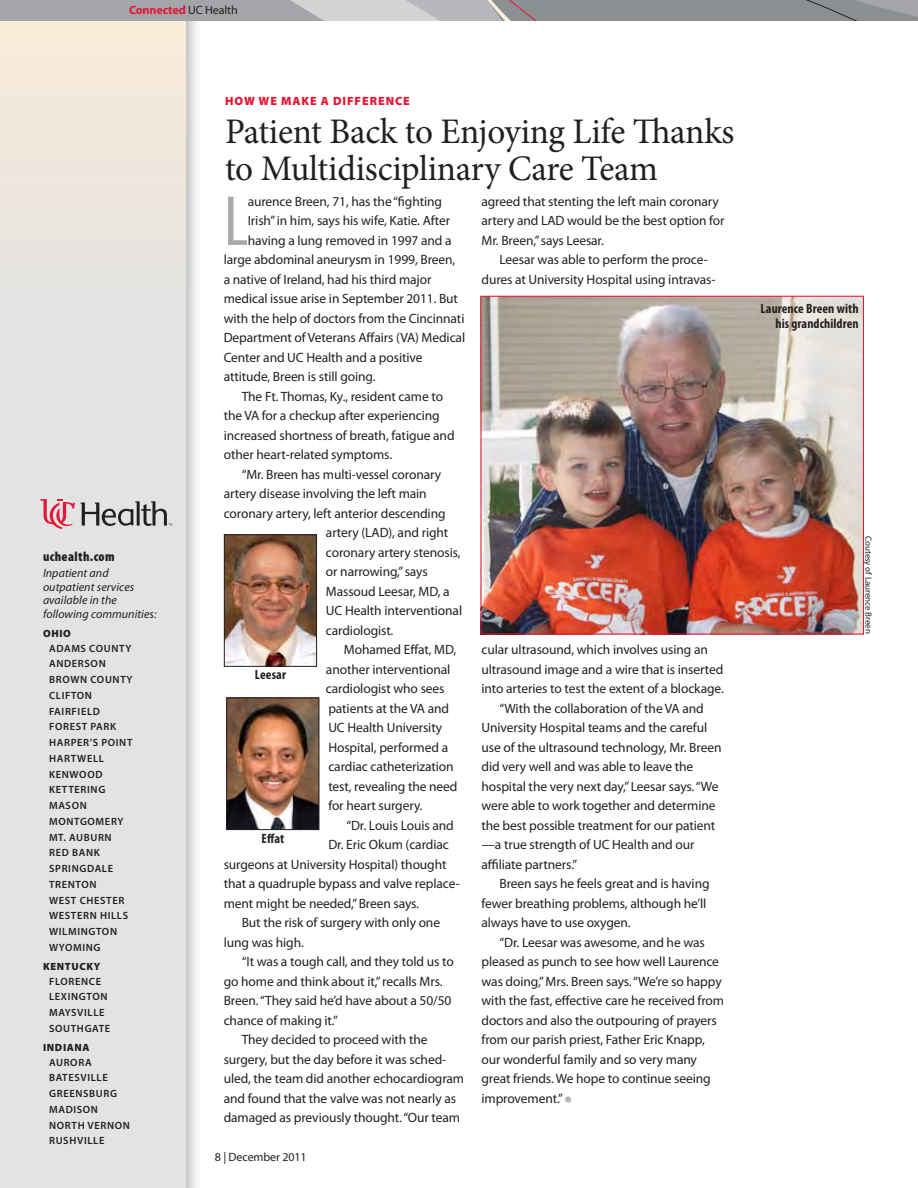
<style>
.page{position:relative;width:918px;height:1188px;background:#fff}
.page>*{position:absolute;margin:0;border:0;box-sizing:border-box;transform-origin:0 0}
.t1{font:condensed 71.4px "Myriad Pro";color:#a7a9ac}
.t2{font:36px/37.5px "Minion Pro";letter-spacing:-.01em;color:#231f20}
.t3{font:13.5px/19.5px "Myriad Pro";letter-spacing:-.01em;color:#231f20}
.t4{font:700 condensed 13.5px/15px "Myriad Pro";letter-spacing:.005em;color:#231f20;text-align:right}
.t5{font:900 condensed 13.5px "Myriad Pro";letter-spacing:.03em;color:#231f20}
.t6{font:italic 12px/13.5px "Myriad Pro";letter-spacing:.005em;color:#231f20}
.t7{font:900 12px "Myriad Pro";letter-spacing:.08em;color:#e31836}
.t8{font:700 12px "Myriad Pro";letter-spacing:-.01em;color:#e31836}
.t9{font:12px "Myriad Pro";letter-spacing:-.01em;color:#231f20}
.t10{font:600 10.5px/15.8px "Myriad Pro";letter-spacing:.06em;color:#231f20}
.t11{font:900 10.5px "Myriad Pro";letter-spacing:.06em;color:#231f20}
.t12{font:9px "Myriad Pro";letter-spacing:-.01em;color:#231f20}
.s1{font-weight:400;color:#231f20}
.s2{font-weight:900;font-size:21px;color:#b1b4b6}
</style>
<div class="page">
<div style="left:0;top:0;width:203px;height:1188px;background:#231f20;opacity:.3"></div>
<div style="left:0;top:0;width:186px;height:1188px;background:linear-gradient(to bottom,#ede7de,#dee1e7)"></div>
<div style="left:0;top:0;width:918px;height:21px;background:#a3a5a8"></div>
<svg style="left:290px;top:0;width:628px;height:21px;background:#a0a2a4"></svg>
<svg style="left:41px;top:499px;width:34px;height:30px"></svg>
<svg style="left:81px;top:501px;width:91px;height:25px;background:#a6a6a7"></svg>
<img style="left:482px;top:298px;width:380px;height:335px">
<div style="left:480px;top:296px;width:384px;height:339px;border:1px solid #e31836"></div>
<img style="left:226px;top:536px;width:89px;height:129px">
<div style="left:224px;top:534px;width:93px;height:133px;border:1px solid #231f20"></div>
<img style="left:228px;top:700px;width:89px;height:128px">
<div style="left:226px;top:698px;width:93px;height:132px;border:1px solid #231f20"></div>
<p class="t8" style="left:129px;top:2px;width:110px">Connected <span class="s1">UC Health</span></p>
<p class="t5" style="left:43px;top:548px;width:73px">uchealth.com</p>
<p class="t6" style="left:43px;top:566px;width:115px">Inpatient and outpatient services available in the following communities:</p>
<p class="t11" style="left:43px;top:627px;width:23px">OHIO</p>
<p class="t10" style="left:49px;top:640px;width:85px">ADAMS COUNTY<br>ANDERSON<br>BROWN COUNTY<br>CLIFTON<br>FAIRFIELD<br>FOREST PARK<br>HARPER’S POINT<br>HARTWELL<br>KENWOOD<br>KETTERING<br>MASON<br>MONTGOMERY<br>MT. AUBURN<br>RED BANK<br>SPRINGDALE<br>TRENTON<br>WEST CHESTER<br>WESTERN HILLS<br>WILMINGTON<br>WYOMING</p>
<p class="t11" style="left:43px;top:960px;width:59px">KENTUCKY</p>
<p class="t10" style="left:49px;top:973px;width:63px">FLORENCE<br>LEXINGTON<br>MAYSVILLE<br>SOUTHGATE</p>
<p class="t11" style="left:43px;top:1041px;width:7px">INDI</p>
<p class="t11" style="left:67px;top:1041px;width:24px">ANA</p>
<p class="t10" style="left:49px;top:1054px;width:82px">AURORA<br>BATESVILLE<br>GREENSBURG<br>MADISON<br>NORTH VERNON<br>RUSHVILLE</p>
<p class="t7" style="left:225px;top:93px;width:67px">HOW WE MAK</p>
<p class="t7" style="left:310px;top:93px;width:101px">E A DIFFERENCE</p>
<h2 class="t2" style="left:225px;top:113px;width:511px">Patient Back to Enjoying Life Thanks to Multidisciplinary Care Team</h2>
<p class="t3" style="left:482px;top:191px;width:245px">agreed that stenting the left main coronary artery and LAD would be the best option for<br>Mr. Breen,” says Leesar.</p>
<p class="t3" style="left:482px;top:250px;width:236px;text-indent:18px">Leesar was able to perform the proce&shy;dures at University Hospital using intravas-</p>
<h1 class="t1" style="left:224px;top:178px;width:26px">L</h1>
<p class="t3" style="left:248px;top:191px;width:196px">aurence Breen, 71, has the “fighting</p>
<p class="t3" style="left:248px;top:211px;width:204px">Irish” in him, says his wife, Katie. After</p>
<p class="t3" style="left:248px;top:230px;width:205px">having a lung removed in 1997 and a</p>
<p class="t3" style="left:224px;top:250px;width:233px">large abdominal aneurysm in 1999, Breen,</p>
<p class="t3" style="left:224px;top:269px;width:209px">a native of Ireland, had his third major</p>
<p class="t3" style="left:224px;top:289px;width:236px">medical issue arise in September 2011. But</p>
<p class="t3" style="left:224px;top:308px;width:242px">with the help of doctors from the Cincinnati</p>
<p class="t3" style="left:224px;top:328px;width:243px">Department of Veterans Affairs (VA) Medical</p>
<p class="t3" style="left:224px;top:347px;width:200px">Center and UC Health and a positive</p>
<p class="t3" style="left:224px;top:367px;width:153px">attitude, Breen is still going.</p>
<p class="t3" style="left:242px;top:386px;width:203px">The Ft. Thomas, Ky., resident came to</p>
<p class="t3" style="left:224px;top:406px;width:217px">the VA for a checkup after experiencing</p>
<p class="t3" style="left:224px;top:425px;width:232px">increased shortness of breath, fatigue and</p>
<p class="t3" style="left:224px;top:445px;width:170px">other heart-related symptoms.</p>
<p class="t3" style="left:242px;top:464px;width:201px">“Mr. Breen has multi-vessel coronary</p>
<p class="t3" style="left:224px;top:484px;width:205px">artery disease involving the left main</p>
<p class="t3" style="left:224px;top:503px;width:223px">coronary artery, left anterior descending</p>
<p class="t3" style="left:326px;top:523px;width:124px">artery (LAD), and right</p>
<p class="t3" style="left:326px;top:542px;width:136px">coronary artery stenosis,</p>
<p class="t3" style="left:326px;top:562px;width:103px">or narrowing,” says</p>
<p class="t3" style="left:326px;top:581px;width:125px">Massoud Leesar, MD, a</p>
<p class="t3" style="left:326px;top:601px;width:138px">UC Health interventional</p>
<p class="t3" style="left:326px;top:620px;width:69px">cardiologist.</p>
<p class="t3" style="left:344px;top:640px;width:114px">Mohamed Effat, MD,</p>
<p class="t3" style="left:326px;top:659px;width:126px">another interventional</p>
<p class="t3" style="left:326px;top:679px;width:120px">cardiologist who sees</p>
<p class="t3" style="left:328px;top:698px;width:122px">patients at the VA and</p>
<p class="t3" style="left:328px;top:718px;width:115px">UC Health University</p>
<p class="t3" style="left:328px;top:737px;width:121px">Hospital, performed a</p>
<p class="t3" style="left:328px;top:757px;width:127px">cardiac catheterization</p>
<p class="t3" style="left:328px;top:776px;width:131px">test, revealing the need</p>
<p class="t3" style="left:328px;top:796px;width:96px">for heart surgery.</p>
<p class="t3" style="left:346px;top:815px;width:109px">“Dr. Louis Louis and</p>
<p class="t3" style="left:328px;top:835px;width:122px">Dr. Eric Okum (cardiac</p>
<p class="t3" style="left:224px;top:854px;width:224px">surgeons at University Hospital) thought</p>
<p class="t3" style="left:224px;top:874px;width:238px">that a quadruple bypass and valve replace-</p>
<p class="t3" style="left:224px;top:893px;width:197px">ment might be needed,” Breen says.</p>
<p class="t3" style="left:242px;top:913px;width:200px">But the risk of surgery with only one</p>
<p class="t3" style="left:224px;top:932px;width:82px">lung was high.</p>
<p class="t3" style="left:242px;top:952px;width:214px">“It was a tough call, and they told us to</p>
<p class="t3" style="left:224px;top:971px;width:220px">go home and think about it,” recalls Mrs.</p>
<p class="t3" style="left:224px;top:991px;width:229px">Breen. “They said he’d have about a 50/50</p>
<p class="t3" style="left:224px;top:1010px;width:116px">chance of making it.”</p>
<p class="t3" style="left:242px;top:1030px;width:187px">They decided to proceed with the</p>
<p class="t3" style="left:224px;top:1049px;width:224px">surgery, but the day before it was sched-</p>
<p class="t3" style="left:224px;top:1069px;width:242px">uled, the team did another echocardiogram</p>
<p class="t3" style="left:224px;top:1088px;width:234px">and found that the valve was not nearly as</p>
<p class="t3" style="left:224px;top:1108px;width:238px">damaged as previously thought. “Our team</p>
<p class="t3" style="left:482px;top:640px;width:228px">cular ultrasound, which involves using an</p>
<p class="t3" style="left:482px;top:659px;width:243px">ultrasound image and a wire that is inserted</p>
<p class="t3" style="left:482px;top:679px;width:244px">into arteries to test the extent of a blockage.</p>
<p class="t3" style="left:499px;top:698px;width:206px">“With the collaboration of the VA and</p>
<p class="t3" style="left:482px;top:718px;width:227px">University Hospital teams and the careful</p>
<p class="t3" style="left:482px;top:737px;width:242px">use of the ultrasound technology, Mr. Breen</p>
<p class="t3" style="left:482px;top:757px;width:213px">did very well and was able to leave the</p>
<p class="t3" style="left:482px;top:776px;width:239px">hospital the very next day,” Leesar says. “We</p>
<p class="t3" style="left:482px;top:796px;width:236px">were able to work together and determine</p>
<p class="t3" style="left:482px;top:815px;width:235px">the best possible treatment for our patient</p>
<p class="t3" style="left:482px;top:835px;width:215px">—a true strength of UC Health and our</p>
<p class="t3" style="left:482px;top:854px;width:97px">affiliate partners.”</p>
<p class="t3" style="left:499px;top:874px;width:212px">Breen says he feels great and is having</p>
<p class="t3" style="left:482px;top:893px;width:226px">fewer breathing problems, although he’ll</p>
<p class="t3" style="left:482px;top:913px;width:151px">always have to use oxygen.</p>
<p class="t3" style="left:499px;top:932px;width:207px">“Dr. Leesar was awesome, and he was</p>
<p class="t3" style="left:482px;top:952px;width:239px">pleased as punch to see how well Laurence</p>
<p class="t3" style="left:482px;top:971px;width:242px">was doing,” Mrs. Breen says. “We’re so happy</p>
<p class="t3" style="left:482px;top:991px;width:244px">with the fast, effective care he received from</p>
<p class="t3" style="left:482px;top:1010px;width:237px">doctors and also the outpouring of prayers</p>
<p class="t3" style="left:482px;top:1030px;width:225px">from our parish priest, Father Eric Knapp,</p>
<p class="t3" style="left:482px;top:1049px;width:217px">our wonderful family and so very many</p>
<p class="t3" style="left:482px;top:1069px;width:231px">great friends. We hope to continue seeing</p>
<p class="t3" style="left:482px;top:1088px;width:92px">improvement.” <span class="s2">•</span></p>
<p class="t4" style="left:255px;top:667px;width:33px">Leesar</p>
<p class="t4" style="left:262px;top:830px;width:24px">Effat</p>
<p class="t9" style="left:215px;top:1150px;width:93px">8 | December 2011</p>
<p class="t4" style="left:761px;top:301px;width:99px">Laurence Breen with his grandchildren</p>
<p class="t12" style="left:874px;top:536px;width:99px;rotate:90deg">Coutesy of Laurence Breen</p>
</div>
